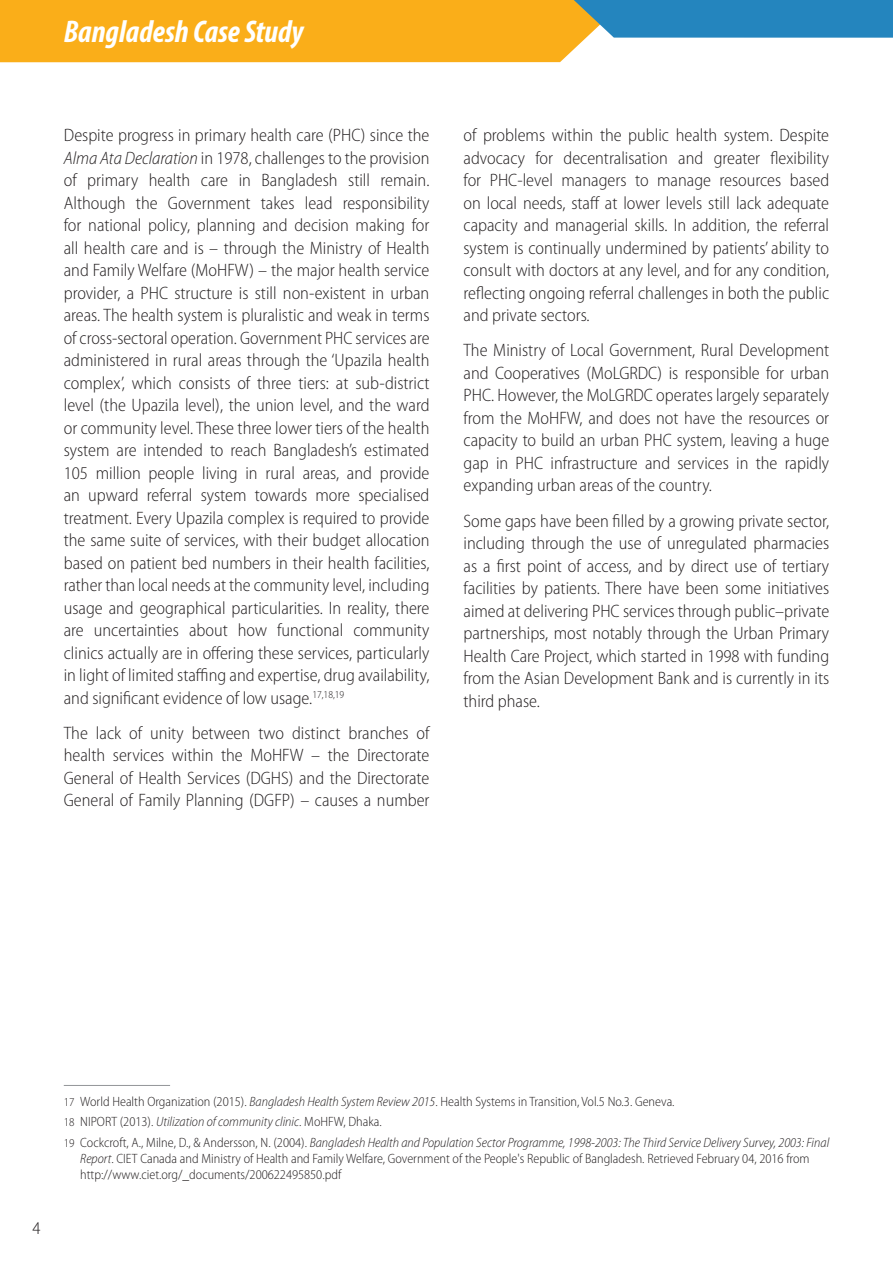
<style>
.page{position:relative;width:893px;height:1263px;background:#fff}
.page>*{position:absolute;margin:0;border:0;box-sizing:border-box;transform-origin:0 0}
.t1{font:italic 700 condensed 31.5px "Myriad Pro";letter-spacing:-.005em;color:#fff}
.t2{font:300 semi-condensed 18px/22.5px "Myriad Pro";color:#231f20;text-align:justify}
.t3{font:italic 300 semi-condensed 13.5px/20.4px "Myriad Pro";color:#231f20}
.t4{font:300 semi-condensed 13.5px/16.2px "Myriad Pro";color:#231f20}
.s1{font-style:italic}
.s2{font-style:normal;font-size:12px}
.s3{font-style:normal}
</style>
<div class="page">
<hr style="left:64px;top:1085px;width:106px;height:1px;background:#939598">
<svg style="left:0;top:0;width:893px;height:62px;background:#cfb15b"></svg>
<h1 class="t1" style="left:64px;top:12px;width:241px">Bangladesh Case Study</h1>
<p class="t2" style="left:64px;top:124px;width:367px">Despite progress in primary health care (PHC) since the <span class="s1">Alma Ata Declaration</span> in 1978, challenges to the provision of primary health care in Bangladesh still remain.<br>Although the Government takes lead responsibility for national policy, planning and decision making for all health care and is – through the Ministry of Health and Family Welfare (MoHFW) – the major health service provider, a PHC structure is still non-existent in urban areas. The health system is pluralistic and weak in terms of cross-sectoral operation. Government PHC services are administered in rural areas through the ‘Upazila health complex’, which consists of three tiers: at sub-district level (the Upazila level), the union level, and the ward or community level. These three lower tiers of the health system are intended to reach Bangladesh’s estimated 105 million people living in rural areas, and provide an upward referral system towards more specialised treatment. Every Upazila complex is required to provide the same suite of services, with their budget allocation based on patient bed numbers in their health facilities, rather than local needs at the community level, including usage and geographical particularities. In reality, there are uncertainties about how functional community clinics actually are in offering these services, particularly in light of limited staffing and expertise, drug availability, and significant evidence of low usage.<sup>17,18,19</sup></p>
<p class="t2" style="left:64px;top:722px;width:367px">The lack of unity between two distinct branches of health services within the MoHFW – the Directorate General of Health Services (DGHS) and the Directorate General of Family Planning (DGFP) – causes a number</p>
<p class="t2" style="left:463px;top:124px;width:367px">of problems within the public health system. Despite advocacy for decentralisation and greater flexibility for PHC-level managers to manage resources based on local needs, staff at lower levels still lack adequate capacity and managerial skills. In addition, the referral system is continually undermined by patients’ ability to consult with doctors at any level, and for any condition, reflecting ongoing referral challenges in both the public and private sectors.</p>
<p class="t2" style="left:463px;top:339px;width:367px">The Ministry of Local Government, Rural Development and Cooperatives (MoLGRDC) is responsible for urban PHC. However, the MoLGRDC operates largely separately from the MoHFW, and does not have the resources or capacity to build an urban PHC system, leaving a huge gap in PHC infrastructure and services in the rapidly expanding urban areas of the country.</p>
<p class="t2" style="left:463px;top:510px;width:367px">Some gaps have been filled by a growing private sector, including through the use of unregulated pharmacies as a first point of access, and by direct use of tertiary facilities by patients. There have been some initiatives aimed at delivering PHC services through public–private partnerships, most notably through the Urban Primary Health Care Project, which started in 1998 with funding from the Asian Development Bank and is currently in its third phase.</p>
<p class="t2" style="left:32px;top:1217px;width:10px">4</p>
<p class="t3" style="left:64px;top:1091px;width:767px"><span class="s2">17</span> <span class="s3">World Health Organization (2015).</span> Bangladesh Health System Review 2015<span class="s3">. Health Systems in Transition, Vol.5 No.3. Geneva.<br></span><span class="s2">18</span> <span class="s3">NIPORT (2013).</span> Utilization of community clinic<span class="s3">. MoHFW, Dhaka.<br></span><span class="s2">19</span> <span class="s3">Cockcroft, A., Milne, D., &amp; Andersson, N. (2004).</span> Bangladesh Health and Population Sector Programme, 1998-2003: The Third Service Delivery Survey, 2003: Final</p>
<p class="t4" style="left:80px;top:1151px;width:731px"><span class="s1">Report</span>. CIET Canada and Ministry of Health and Family Welfare, Government of the People's Republic of Bangladesh. Retrieved February 04, 2016 from http://www.ciet.org/_documents/200622495850.pdf</p>
</div>
